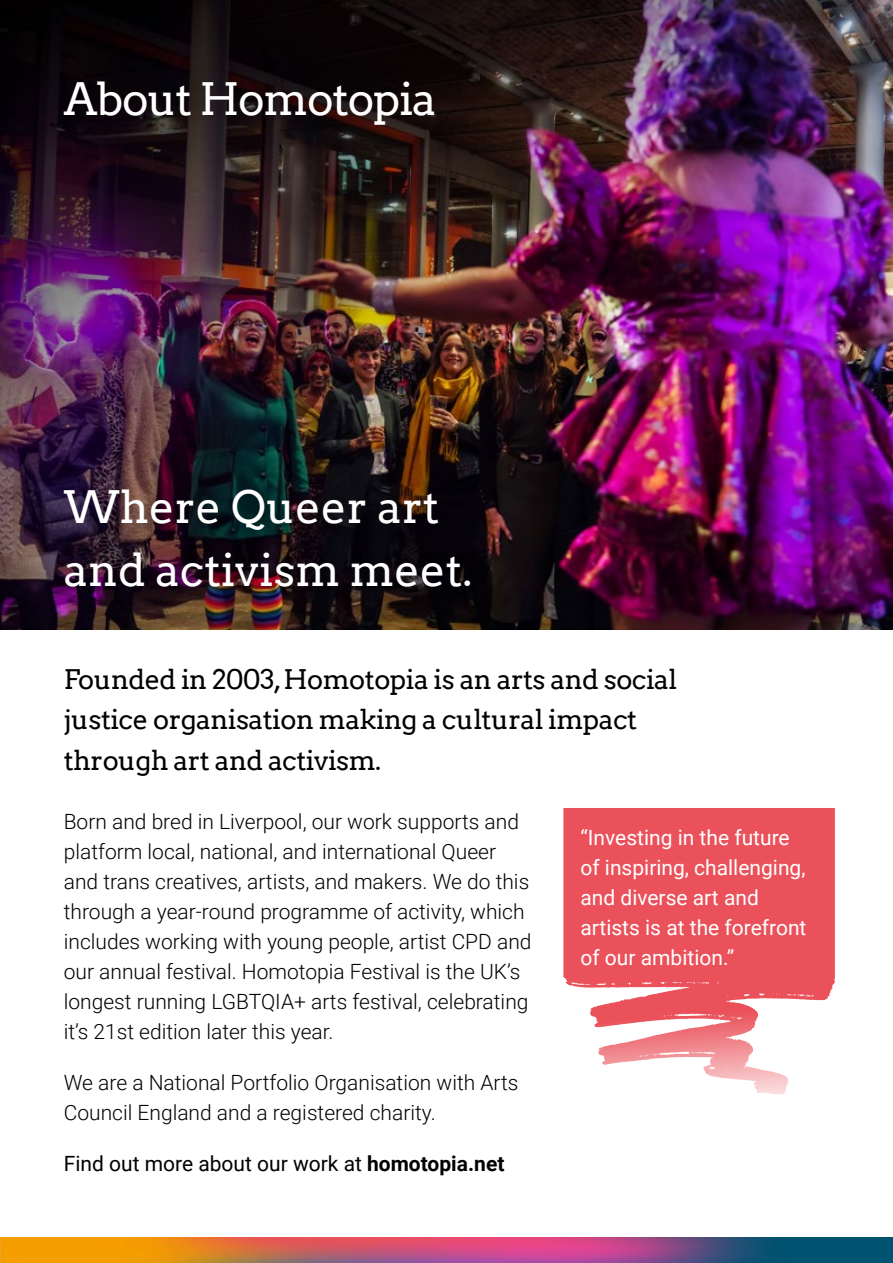
<style>
.page{position:relative;width:893px;height:1263px;background:#fff}
.page>*{position:absolute;margin:0;border:0;box-sizing:border-box;transform-origin:0 0}
.t1{font:44.7px/62.6px "Arvo";color:#fff}
.t2{font:44.7px "Arvo";letter-spacing:-.03em;color:#fff}
.t3{font:27px/40.5px "Arvo";letter-spacing:-.02em;color:#000}
.t4{font:300 21px/30px "Roboto";color:#000}
.t5{font:21px/30px "Roboto";color:#fff}
.t6{font:21px "Roboto";color:#000}
.s1{font-weight:700}
</style>
<div class="page">
<svg style="left:565px;top:979px;width:270px;height:115px"></svg>
<div style="left:563px;top:808px;width:272px;height:171px;background:#ea515a"></div>
<img style="left:0;top:0;width:893px;height:629px">
<img style="left:0;top:1237px;width:893px;height:26px">
<h1 class="t2" style="left:64px;top:72px;width:374px">About Homotopia</h1>
<h1 class="t1" style="left:64px;top:476px;width:410px">Where Queer art and activism meet.</h1>
<p class="t3" style="left:64px;top:659px;width:615px">Founded in 2003, Homotopia is an arts and social justice organisation making a cultural impact through art and activism.</p>
<p class="t4" style="left:64px;top:806px;width:469px">Born and bred in Liverpool, our work supports and platform local, national, and international Queer and trans creatives, artists, and makers. We do this through a year-round programme of activity, which includes working with young people, artist CPD and our annual festival. Homotopia Festival is the UK’s longest running LGBTQIA+ arts festival, celebrating it’s 21st edition later this year.</p>
<p class="t4" style="left:64px;top:1067px;width:456px">We are a National Portfolio Organisation with Arts<br>Council England and a registered charity.</p>
<p class="t6" style="left:64px;top:1149px;width:442px">Find out more about our work at <span class="s1">homotopia.net</span></p>
<p class="t5" style="left:580px;top:822px;width:227px">“Investing in the future of inspiring, challenging, and diverse art and artists is at the forefront of our ambition.”</p>
</div>
